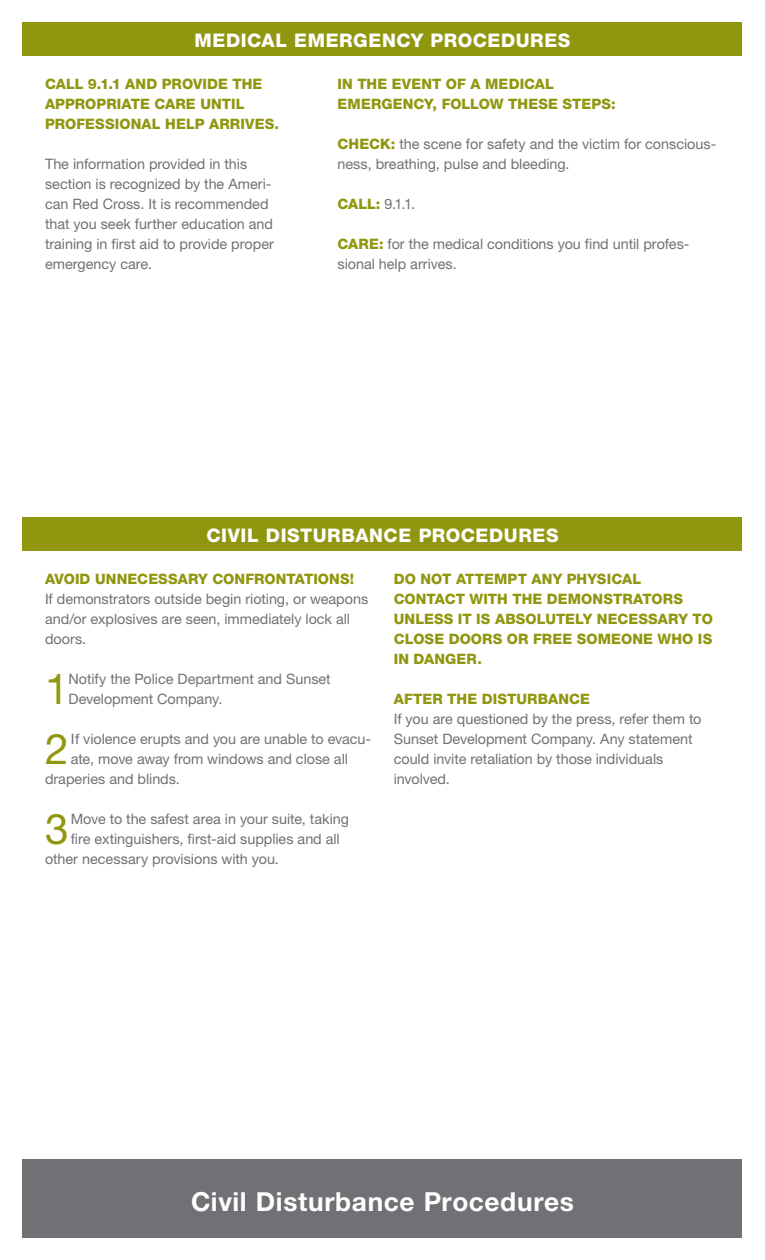
<style>
.page{position:relative;width:765px;height:1260px;background:#fff}
.page>*{position:absolute;margin:0;border:0;box-sizing:border-box;transform-origin:0 0}
.main_fp{font:42.38px "Helvetica Neue LT Std";color:#90960e}
.Headline_22pt{font:700 26.25px "Helvetica Neue LT Std";letter-spacing:.025em;color:#fff}
.bar_head{font:800 18.75px "Helvetica Neue LT Std";letter-spacing:.03em;color:#fff}
.main_fp-2{font:14.38px/20px "Helvetica Neue LT Std";color:#717074}
.main_head{font:800 14.38px/20px "Helvetica Neue LT Std";letter-spacing:.005em;color:#90960e}
.main_fp-3{font:800 14.38px/20px "Helvetica Neue LT Std";letter-spacing:.01em;color:#90960e}
.s1{font-weight:800;color:#90960e}
</style>
<div class="page">
<div style="left:22px;top:1159px;width:720px;height:78px;background:#717074"></div>
<div style="left:22px;top:22px;width:720px;height:34px;background:#90960e"></div>
<div style="left:22px;top:518px;width:720px;height:33px;background:#90960e"></div>
<p class="bar_head" style="left:195px;top:29px;width:377px">MEDICAL EMERGENCY PROCEDURES</p>
<p class="main_fp-3" style="left:45px;top:74px;width:235px">CALL 9.1.1 AND PROVIDE THE<br>APPROPRIATE CARE UNTIL<br>PROFESSIONAL HELP ARRIVES.</p>
<p class="main_fp-2" style="left:45px;top:154px;width:230px">The information provided in this section is recognized by the Ameri&shy;can Red Cross. It is recommended that you seek further education and training in first aid to provide proper emergency care.</p>
<p class="main_head" style="left:338px;top:74px;width:280px">IN THE EVENT OF A MEDICAL<br>EMERGENCY, FOLLOW THESE STEPS:</p>
<p class="main_fp-2" style="left:338px;top:134px;width:380px"><span class="s1">CHECK:</span> the scene for safety and the victim for conscious&shy;ness, breathing, pulse and bleeding.</p>
<p class="main_fp-2" style="left:338px;top:194px;width:79px"><span class="s1">CALL:</span> 9.1.1.</p>
<p class="main_fp-2" style="left:338px;top:234px;width:354px"><span class="s1">CARE:</span> for the medical conditions you find until profes&shy;sional help arrives.</p>
<p class="bar_head" style="left:206px;top:524px;width:354px">CIVIL DISTURBANCE PROCEDURES</p>
<p class="main_head" style="left:45px;top:569px;width:311px">AVOID UNNECESSARY CONFRONTATIONS!</p>
<p class="main_fp-2" style="left:45px;top:589px;width:325px">If demonstrators outside begin rioting, or weapons and/or explosives are seen, immediately lock all doors.</p>
<p class="main_fp" style="left:45px;top:664px;width:25px">1</p>
<p class="main_fp-2" style="left:69px;top:669px;width:264px">Notify the Police Department and Sunset<br>Development Company.</p>
<p class="main_fp" style="left:45px;top:724px;width:25px">2</p>
<p class="main_fp-2" style="left:71px;top:729px;width:302px">If violence erupts and you are unable to evacu-</p>
<p class="main_fp-2" style="left:71px;top:749px;width:279px">ate, move away from windows and close all</p>
<p class="main_fp-2" style="left:45px;top:769px;width:136px">draperies and blinds.</p>
<p class="main_fp" style="left:45px;top:804px;width:25px">3</p>
<p class="main_fp-2" style="left:71px;top:809px;width:280px">Move to the safest area in your suite, taking</p>
<p class="main_fp-2" style="left:71px;top:829px;width:271px">fire extinguishers, first-aid supplies and all</p>
<p class="main_fp-2" style="left:45px;top:849px;width:235px">other necessary provisions with you.</p>
<p class="main_head" style="left:394px;top:569px;width:321px">DO NOT ATTEMPT ANY PHYSICAL<br>CONTACT WITH THE DEMONSTRATORS<br>UNLESS IT IS ABSOLUTELY NECESSARY TO<br>CLOSE DOORS OR FREE SOMEONE WHO IS<br>IN DANGER.</p>
<p class="main_head" style="left:394px;top:689px;width:198px">AFTER THE DISTURBANCE</p>
<p class="main_fp-2" style="left:394px;top:709px;width:309px">If you are questioned by the press, refer them to Sunset Development Company. Any statement could invite retaliation by those individuals involved.</p>
<p class="Headline_22pt" style="left:191px;top:1186px;width:384px">Civil Disturbance Procedures</p>
</div>
